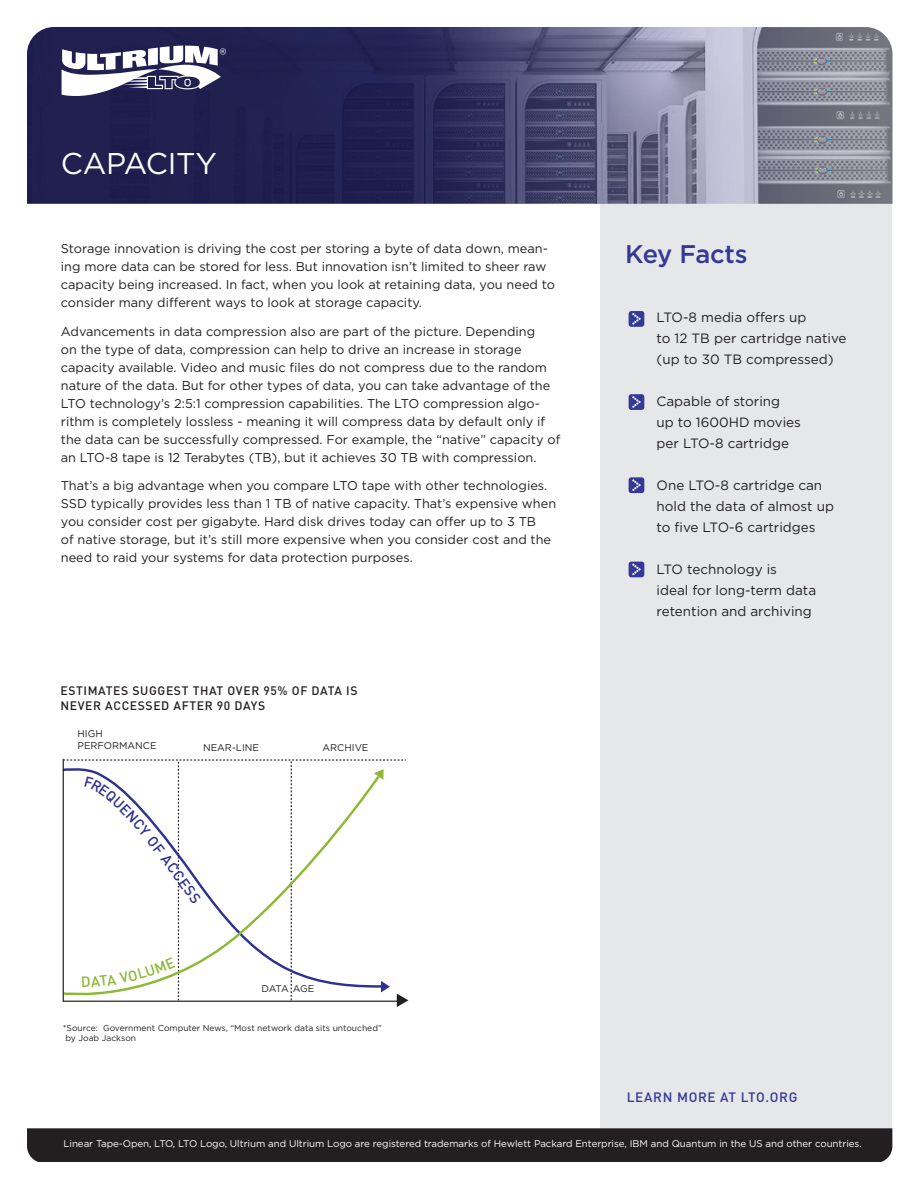
<style>
.page{position:relative;width:918px;height:1188px;background:#fff}
.page>*{position:absolute;margin:0;border:0;box-sizing:border-box;transform-origin:0 0}
.t1{font:30px "Gotham";letter-spacing:-.01em;color:#fff}
.t2{font:500 25.5px "Gotham";letter-spacing:-.025em;color:#343896}
.t3{font:13.5px/21px "Gotham";color:#231f20}
.t4{font:500 13.5px "DIN";letter-spacing:.05em;color:#343896}
.t5{font:12.75px/18px "Gotham";color:#231f20}
.t6{font:500 12.15px/14.5px "DIN";letter-spacing:.05em;color:#231f20}
.t7{font:9.75px "Gotham";letter-spacing:-.005em;color:#fff}
.t8{font:9.75px/11.7px "Gotham";color:#231f20}
.t9{font:8.55px/10.2px "Gotham";color:#231f20}
</style>
<div class="page">
<div style="left:600px;top:203px;width:292px;height:931px;background:#e6e7e9"></div>
<div style="left:27px;top:1128px;width:865px;height:34px;background:#231f20"></div>
<img style="left:27px;top:27px;width:865px;height:177px">
<svg style="left:62px;top:46px;width:164px;height:50px"></svg>
<div style="left:629px;top:477px;width:15px;height:16px;background:#343896;border-radius:3px"></div>
<svg style="left:632px;top:479px;width:9px;height:12px"></svg>
<div style="left:629px;top:394px;width:15px;height:16px;background:#343896;border-radius:3px"></div>
<svg style="left:632px;top:396px;width:9px;height:12px"></svg>
<div style="left:629px;top:311px;width:15px;height:16px;background:#343896;border-radius:3px"></div>
<svg style="left:632px;top:313px;width:9px;height:12px"></svg>
<div style="left:629px;top:562px;width:15px;height:15px;background:#343896;border-radius:3px"></div>
<svg style="left:632px;top:564px;width:9px;height:11px"></svg>
<svg style="left:64px;top:759px;width:344px;height:248px"></svg>
<p class="t1" style="left:61px;top:144px;width:157px">CAPACITY</p>
<p class="t5" style="left:61px;top:239px;width:496px">Storage innovation is driving the cost per storing a byte of data down, mean&shy;ing more data can be stored for less. But innovation isn’t limited to sheer raw capacity being increased. In fact, when you look at retaining data, you need to consider many different ways to look at storage capacity.</p>
<p class="t5" style="left:61px;top:322px;width:501px">Advancements in data compression also are part of the picture. Depending<br>on the type of data, compression can help to drive an increase in storage capacity available. Video and music files do not compress due to the random nature of the data. But for other types of data, you can take advantage of the LTO technology’s 2:5:1 compression capabilities. The LTO compression algo&shy;rithm is completely lossless - meaning it will compress data by default only if the data can be successfully compressed. For example, the “native” capacity of an LTO-8 tape is 12 Terabytes (TB), but it achieves 30 TB with compression.</p>
<p class="t5" style="left:61px;top:476px;width:497px">That’s a big advantage when you compare LTO tape with other technologies.<br>SSD typically provides less than 1 TB of native capacity. That’s expensive when you consider cost per gigabyte. Hard disk drives today can offer up to 3 TB<br>of native storage, but it’s still more expensive when you consider cost and the need to raid your systems for data protection purposes.</p>
<p class="t6" style="left:60px;top:683px;width:299px">ESTIMATES SUGGEST THAT OVER 95% OF DATA IS<br>NEVER ACCESSED AFTER 90 DAYS</p>
<p class="t8" style="left:203px;top:741px;width:57px">NEAR-LINE</p>
<p class="t8" style="left:323px;top:741px;width:47px">ARCHIVE</p>
<p class="t8" style="left:78px;top:728px;width:81px">HIGH<br>PERFORMANCE</p>
<p class="t2" style="left:625px;top:238px;width:124px">Key Facts</p>
<p class="t3" style="left:657px;top:307px;width:192px">LTO-8 media offers up<br>to 12 TB per cartridge native (up to 30 TB compressed)</p>
<p class="t3" style="left:657px;top:391px;width:146px">Capable of storing<br>up to 1600HD movies per LTO-8 cartridge</p>
<p class="t3" style="left:657px;top:475px;width:179px">One LTO-8 cartridge can hold the data of almost up to five LTO-6 cartridges</p>
<p class="t3" style="left:657px;top:559px;width:161px">LTO technology is<br>ideal for long-term data retention and archiving</p>
<p class="t8" style="left:262px;top:982px;width:54px">DATA AGE</p>
<p class="t9" style="left:63px;top:1023px;width:320px">*Source: Government Computer News, “Most network data sits untouched” by Joab Jackson</p>
<p class="t4" style="left:627px;top:1088px;width:172px">LEARN MORE AT LTO.ORG</p>
<p class="t7" style="left:64px;top:1137px;width:800px">Linear Tape-Open, LTO, LTO Logo, Ultrium and Ultrium Logo are registered trademarks of Hewlett Packard Enterprise, IBM and Quantum in the US and other countries.</p>
</div>
